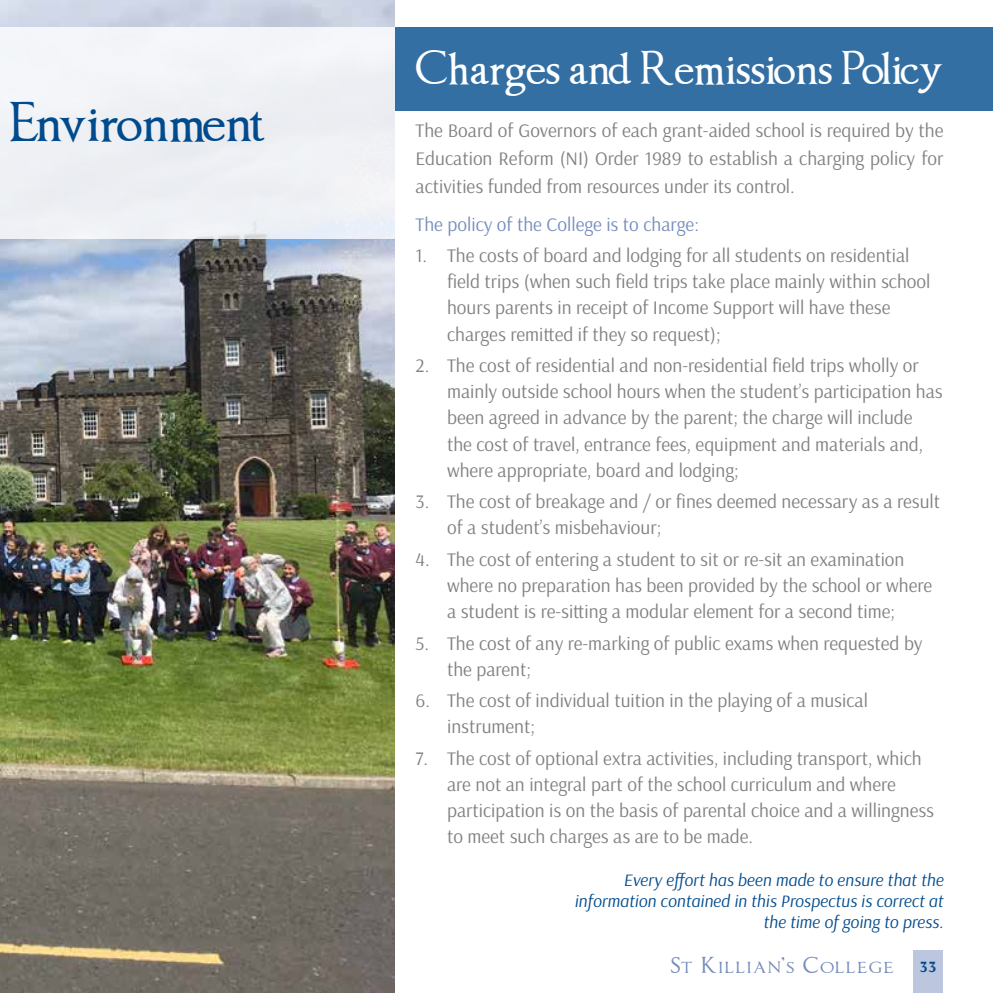
<style>
.page{position:relative;width:993px;height:993px;background:#fff}
.page>*{position:absolute;margin:0;border:0;box-sizing:border-box;transform-origin:0 0}
.t1{font:47.25px "Imperator";letter-spacing:-.025em;color:#004b8d}
.t2{font:40.25px "Imperator";color:#fff}
.t3{font:19.25px/26.2px "Arsenal";color:#807f83}
.t4{font:19.25px "Arsenal";color:#758cbb}
.t5{font:19.25px "Imperator Small Caps";letter-spacing:.1em;color:#758cbb}
.t6{font:italic 17.5px/21px "Arsenal";color:#004b8d;text-align:right}
.t7{font:700 15.75px "Arsenal";color:#004b8d}
</style>
<div class="page">
<div style="left:913px;top:949px;width:30px;height:43px;background:#bdc6df"></div>
<div style="left:379px;top:27px;width:613px;height:83px;background:#336fa3"></div>
<img style="left:0;top:0;width:394px;height:992px">
<div style="left:0;top:27px;width:394px;height:211px;background:#eff1f5"></div>
<h1 class="t1" style="left:9px;top:101px;width:257px">Environment</h1>
<h2 class="t2" style="left:415px;top:49px;width:529px">Charges and Remissions Policy</h2>
<p class="t3" style="left:415px;top:116px;width:529px;line-height:28px;text-align:justify">The Board of Governors of each grant-aided school is required by the Education Reform (NI) Order 1989 to establish a charging policy for activities funded from resources under its control.</p>
<p class="t4" style="left:415px;top:212px;width:285px">The policy of the College is to charge:</p>
<p class="t3" style="left:447px;top:242px;width:485px;text-indent:-31px">1. The costs of board and lodging for all students on residential field trips (when such field trips take place mainly within school hours parents in receipt of Income Support will have these charges remitted if they so request);</p>
<p class="t3" style="left:447px;top:352px;width:497px;text-indent:-31px">2. The cost of residential and non-residential field trips wholly or mainly outside school hours when the student’s participation has been agreed in advance by the parent; the charge will include<br>the cost of travel, entrance fees, equipment and materials and, where appropriate, board and lodging;</p>
<p class="t3" style="left:447px;top:488px;width:494px;text-indent:-31px">3. The cost of breakage and / or fines deemed necessary as a result of a student’s misbehaviour;</p>
<p class="t3" style="left:447px;top:546px;width:486px;text-indent:-31px">4. The cost of entering a student to sit or re-sit an examination where no preparation has been provided by the school or where a student is re-sitting a modular element for a second time;</p>
<p class="t3" style="left:447px;top:629px;width:476px;text-indent:-31px">5. The cost of any re-marking of public exams when requested by the parent;</p>
<p class="t3" style="left:447px;top:687px;width:422px;text-indent:-31px">6. The cost of individual tuition in the playing of a musical instrument;</p>
<p class="t3" style="left:447px;top:744px;width:488px;text-indent:-31px">7. The cost of optional extra activities, including transport, which are not an integral part of the school curriculum and where participation is on the basis of parental choice and a willingness to meet such charges as are to be made.</p>
<p class="t6" style="left:574px;top:869px;width:370px">Every effort has been made to ensure that the information contained in this Prospectus is correct at the time of going to press.</p>
<p class="t5" style="left:670px;top:956px;width:224px">St Killian’s College</p>
<p class="t7" style="left:919px;top:956px;width:18px">33</p>
</div>
